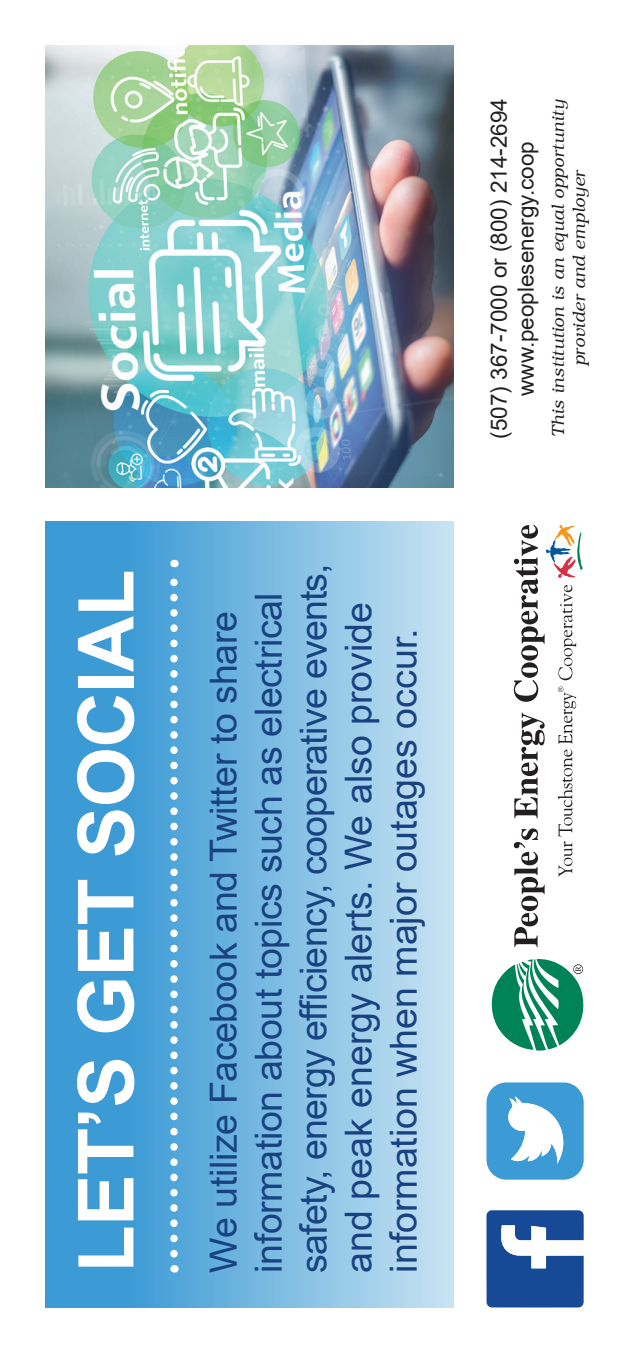
<style>
.page{position:relative;width:630px;height:1350px;background:#fff}
.page>*{position:absolute;margin:0;border:0;box-sizing:border-box;transform-origin:0 0}
.t1{font:700 77.5px "Arial";letter-spacing:-.01em;color:#fff}
.t2{font:37.5px/45px "Arial";letter-spacing:-.01em;color:#194280}
.t3{font:22.5px/27px "Arial";color:#231f20;text-align:center}
.t4{font:italic 17.5px/21px "Brooklyn";color:#231f20;text-align:center}
</style>
<div class="page">
<svg style="left:486px;top:1210px;width:98px;height:98px"></svg>
<svg style="left:487px;top:1082px;width:97px;height:98px"></svg>
<img style="left:45px;top:45px;width:408px;height:443px">
<svg style="left:45px;top:521px;width:409px;height:787px;background:#75b8e1"></svg>
<svg style="left:492px;top:959px;width:91px;height:92px"></svg>
<svg style="left:514px;top:525px;width:69px;height:422px"></svg>
<svg style="left:170px;top:560px;width:8px;height:694px"></svg>
<h1 class="t1" style="left:52px;top:1273px;width:705px;rotate:-90deg">LET’S GET SOCIAL</h1>
<p class="t2" style="left:201px;top:1273px;width:711px;rotate:-90deg">We utilize Facebook and Twitter to share information about topics such as electrical safety, energy efficiency, cooperative events, and peak energy alerts. We also provide information when major outages occur.</p>
<p class="t3" style="left:485px;top:439px;width:342px;rotate:-90deg">(507) 367-7000 or (800) 214-2694 www.peoplesenergy.coop</p>
<p class="t4" style="left:548px;top:437px;width:339px;rotate:-90deg">This institution is an equal opportunity provider and employer</p>
</div>
